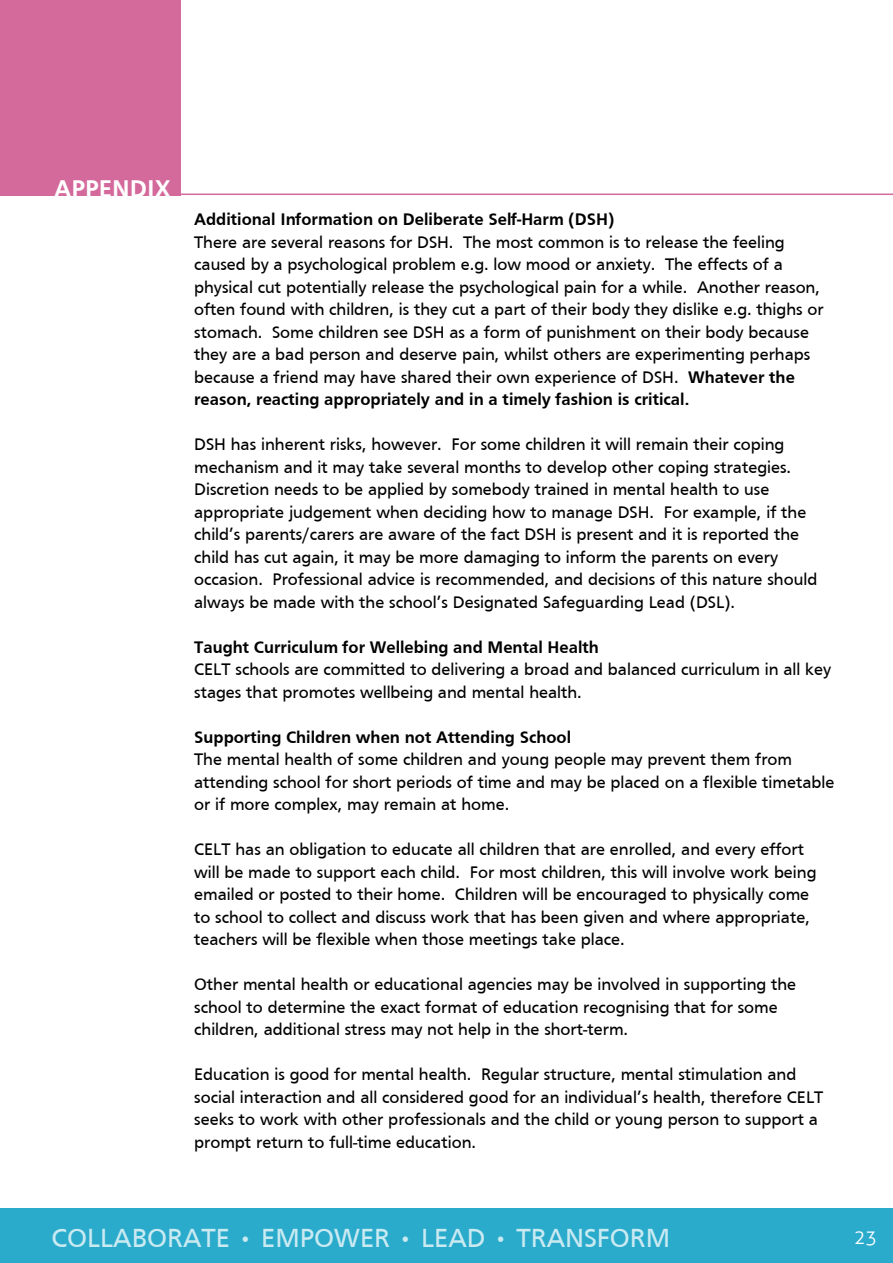
<style>
.page{position:relative;width:893px;height:1263px;background:#fff}
.page>*{position:absolute;margin:0;border:0;box-sizing:border-box;transform-origin:0 0}
.t1{font:27px "Frutiger";color:#caeaf2}
.t2{font:700 24.9px "Frutiger";color:#fff}
.t3{font:300 19.5px "Aller";color:#fff}
.t4{font:17.25px/22.5px "Frutiger";color:#000}
.t5{font:700 17.25px "Frutiger";color:#000}
.s1{font-weight:700}
</style>
<div class="page">
<div style="left:0;top:1209px;width:893px;height:54px;background:#2babcc"></div>
<hr style="left:181px;top:194px;width:712px;height:1px;background:#d4699b">
<div style="left:0;top:0;width:180px;height:196px;background:#d4699b"></div>
<h2 class="t2" style="left:54px;top:174px;width:118px">APPENDIX</h2>
<p class="t5" style="left:194px;top:209px;width:422px">Additional Information on Deliberate Self-Harm (DSH)</p>
<p class="t4" style="left:194px;top:230px;width:631px">There are several reasons for DSH. The most common is to release the feeling caused by a psychological problem e.g. low mood or anxiety. The effects of a physical cut potentially release the psychological pain for a while. Another reason, often found with children, is they cut a part of their body they dislike e.g. thighs or stomach. Some children see DSH as a form of punishment on their body because they are a bad person and deserve pain, whilst others are experimenting perhaps because a friend may have shared their own experience of DSH. <span class="s1">Whatever the reason, reacting appropriately and in a timely fashion is critical.</span></p>
<p class="t4" style="left:194px;top:433px;width:625px">DSH has inherent risks, however. For some children it will remain their coping mechanism and it may take several months to develop other coping strategies.<br>Discretion needs to be applied by somebody trained in mental health to use appropriate judgement when deciding how to manage DSH. For example, if the child’s parents/carers are aware of the fact DSH is present and it is reported the child has cut again, it may be more damaging to inform the parents on every occasion. Professional advice is recommended, and decisions of this nature should always be made with the school’s Designated Safeguarding Lead (DSL).</p>
<p class="t5" style="left:194px;top:637px;width:406px">Taught Curriculum for Wellebing and Mental Health</p>
<p class="t4" style="left:194px;top:658px;width:639px">CELT schools are committed to delivering a broad and balanced curriculum in all key stages that promotes wellbeing and mental health.</p>
<p class="t5" style="left:194px;top:727px;width:378px">Supporting Children when not Attending School</p>
<p class="t4" style="left:194px;top:748px;width:642px">The mental health of some children and young people may prevent them from attending school for short periods of time and may be placed on a flexible timetable or if more complex, may remain at home.</p>
<p class="t4" style="left:194px;top:838px;width:624px">CELT has an obligation to educate all children that are enrolled, and every effort will be made to support each child. For most children, this will involve work being emailed or posted to their home. Children will be encouraged to physically come to school to collect and discuss work that has been given and where appropriate, teachers will be flexible when those meetings take place.</p>
<p class="t4" style="left:194px;top:973px;width:604px">Other mental health or educational agencies may be involved in supporting the school to determine the exact format of education recognising that for some children, additional stress may not help in the short-term.</p>
<p class="t4" style="left:194px;top:1063px;width:631px">Education is good for mental health. Regular structure, mental stimulation and social interaction and all considered good for an individual’s health, therefore CELT seeks to work with other professionals and the child or young person to support a prompt return to full-time education.</p>
<h1 class="t1" style="left:52px;top:1222px;width:620px">COLLABORATE • EMPOWER • LEAD • TRANSFORM</h1>
<p class="t3" style="left:854px;top:1225px;width:25px">23</p>
</div>
